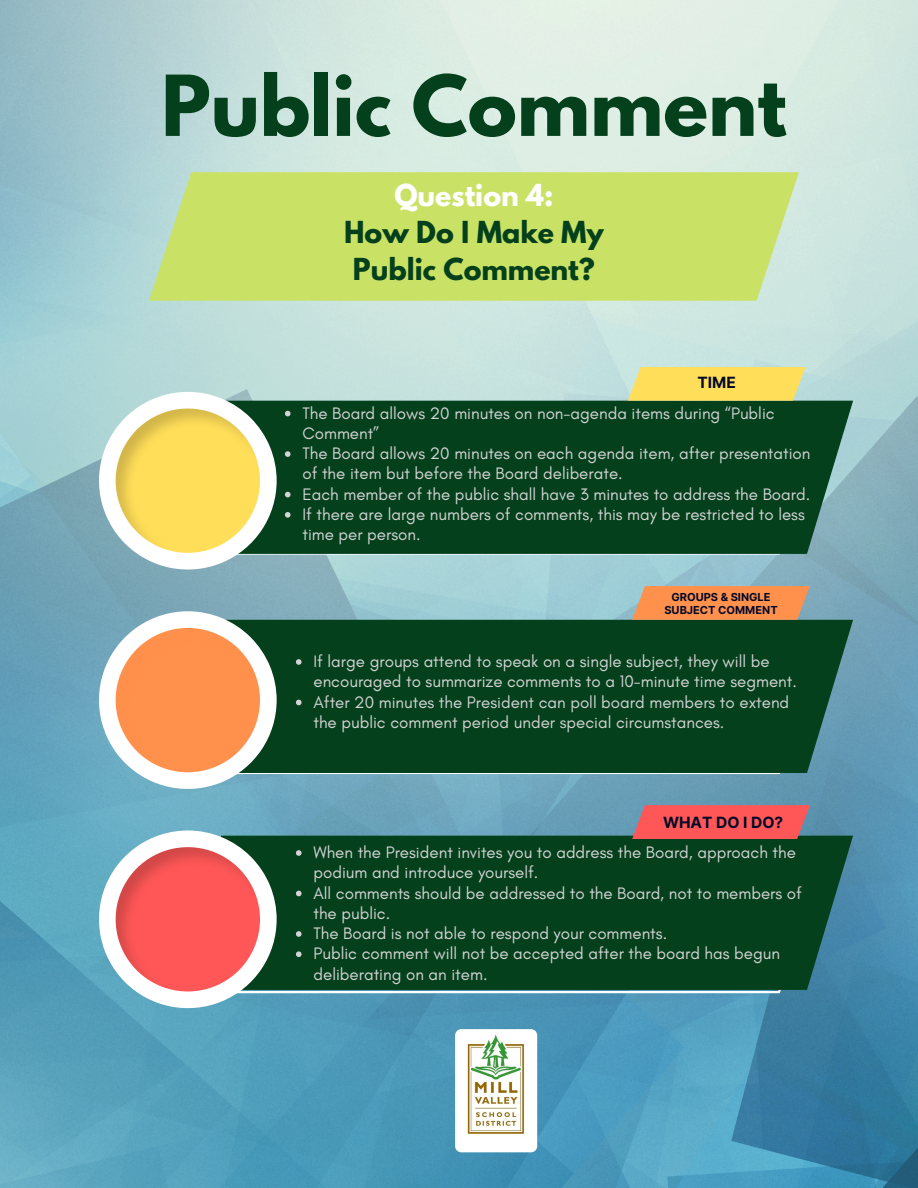
<style>
.page{position:relative;width:918px;height:1188px;background:#fff}
.page>*{position:absolute;margin:0;border:0;box-sizing:border-box;transform-origin:0 0}
.t1{font:700 74.4px "League Spartan";color:#04401c}
.t2{font:700 26.85px/37.2px "League Spartan";color:#04401c;text-align:center}
.t3{font:16.95px/20.2px "Glacial Indifference";color:#d4d4d4}
.t4{font:700 15.45px "Inter";color:#030927}
.t5{font:700 10.95px/12.9px "Inter";color:#030927;text-align:center}
.s1{color:#fff}
</style>
<div class="page">
<img style="left:0;top:0;width:918px;height:1188px">
<svg style="left:149px;top:172px;width:650px;height:129px;background:#c8e16d"></svg>
<svg style="left:276px;top:990px;width:549px;height:3px"></svg>
<div style="left:276px;top:401px;width:577px;height:153px;background:#04401c"></div>
<div style="left:276px;top:620px;width:577px;height:153px;background:#04401c"></div>
<div style="left:276px;top:836px;width:577px;height:154px;background:#04401c"></div>
<svg style="left:97px;top:392px;width:179px;height:179px"></svg>
<svg style="left:97px;top:611px;width:179px;height:179px"></svg>
<svg style="left:97px;top:830px;width:179px;height:179px"></svg>
<svg style="left:628px;top:367px;width:178px;height:34px;background:#f9dd63"></svg>
<svg style="left:632px;top:586px;width:178px;height:34px;background:#f59356"></svg>
<svg style="left:632px;top:805px;width:178px;height:34px;background:#f25b5c"></svg>
<svg style="left:285px;top:411px;width:6px;height:5px"></svg>
<svg style="left:285px;top:451px;width:6px;height:6px"></svg>
<svg style="left:285px;top:492px;width:6px;height:5px"></svg>
<svg style="left:285px;top:512px;width:6px;height:6px"></svg>
<svg style="left:296px;top:659px;width:6px;height:6px"></svg>
<svg style="left:296px;top:700px;width:6px;height:5px"></svg>
<svg style="left:296px;top:850px;width:6px;height:6px"></svg>
<svg style="left:296px;top:891px;width:6px;height:5px"></svg>
<svg style="left:296px;top:931px;width:6px;height:6px"></svg>
<svg style="left:296px;top:951px;width:6px;height:6px"></svg>
<img style="left:455px;top:1029px;width:82px;height:123px;border-radius:6px">
<h1 class="t1" style="left:161px;top:69px;width:627px">Public Comment</h1>
<h2 class="t2" style="left:344px;top:180px;width:261px"><span class="s1">Question 4:<br></span>How Do I Make My<br>Public Comment?</h2>
<h3 class="t4" style="left:698px;top:373px;width:40px">TIME</h3>
<h3 class="t3" style="left:302px;top:403px;width:474px">The Board allows 20 minutes on non-agenda items during “Public<br>Comment”</h3>
<p class="t3" style="left:302px;top:443px;width:510px">The Board allows 20 minutes on each agenda item, after presentation of the item but before the Board deliberate.</p>
<p class="t3" style="left:302px;top:484px;width:509px">Each member of the public shall have 3 minutes to address the Board.</p>
<p class="t3" style="left:302px;top:504px;width:504px">If there are large numbers of comments, this may be restricted to less time per person.</p>
<p class="t5" style="left:664px;top:590px;width:115px">GROUPS &amp; SINGLE<br>SUBJECT COMMENT</p>
<p class="t3" style="left:313px;top:651px;width:485px">If large groups attend to speak on a single subject, they will be encouraged to summarize comments to a 10-minute time segment.</p>
<p class="t3" style="left:313px;top:691px;width:477px">After 20 minutes the President can poll board members to extend the public comment period under special circumstances.</p>
<p class="t4" style="left:663px;top:813px;width:122px">WHAT DO I DO?</p>
<p class="t3" style="left:313px;top:842px;width:484px">When the President invites you to address the Board, approach the podium and introduce yourself.</p>
<p class="t3" style="left:313px;top:883px;width:490px">All comments should be addressed to the Board, not to members of the public.</p>
<p class="t3" style="left:313px;top:923px;width:355px">The Board is not able to respond your comments.</p>
<p class="t3" style="left:313px;top:943px;width:468px">Public comment will not be accepted after the board has begun deliberating on an item.</p>
</div>
